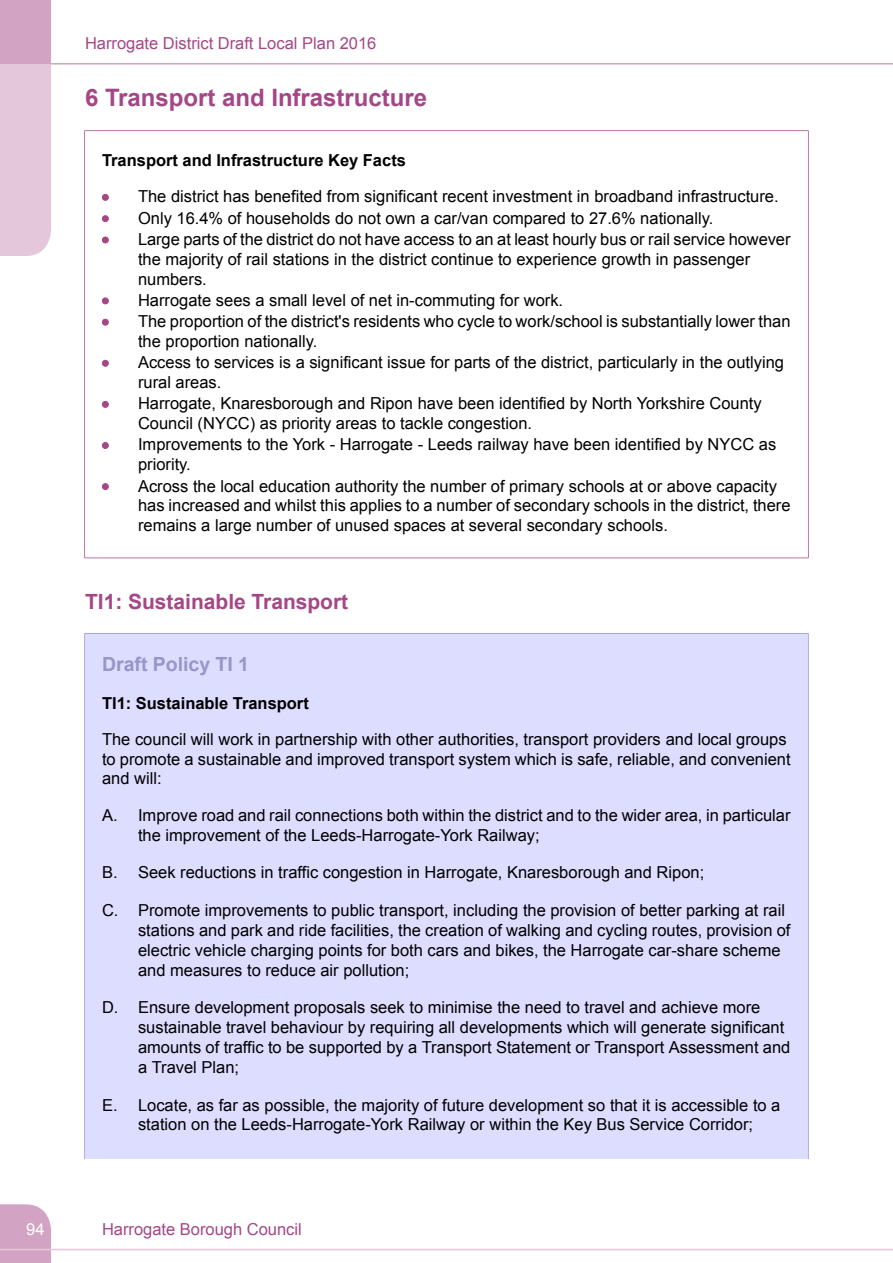
<style>
.page{position:relative;width:893px;height:1263px;background:#fff}
.page>*{position:absolute;margin:0;border:0;box-sizing:border-box;transform-origin:0 0}
.t1{font:700 24px "Arial";color:#a54686}
.t2{font:700 21px "Arial";color:#a54686}
.t3{font:700 19.5px "Arial";color:#9696c9}
.t4{font:16.5px/19.8px "Arial";color:#000}
.t5{font:700 16.5px "Arial";color:#000}
.t6{font:16.5px "Arial";color:#a54686}
.t7{font:16.5px "Arial";color:#fff}
</style>
<div class="page">
<div style="left:84px;top:633px;width:725px;height:526px;background:#ddf"></div>
<svg style="left:0;top:1204px;width:893px;height:59px"></svg>
<div style="left:0;top:0;width:51px;height:63px;background:#d2a3c3"></div>
<svg style="left:0;top:63px;width:893px;height:495px"></svg>
<p class="t6" style="left:85px;top:37px;width:293px">Harrogate District Draft Local Plan 2016</p>
<h1 class="t1" style="left:85px;top:88px;width:344px">6 Transport and Infrastructure</h1>
<p class="t5" style="left:102px;top:154px;width:305px">Transport and Infrastructure Key Facts</p>
<p class="t4" style="left:138px;top:187px;width:654px;line-height:21.3px">The district has benefited from significant recent investment in broadband infrastructure.<br>Only 16.4% of households do not own a car/van compared to 27.6% nationally.<br>Large parts of the district do not have access to an at least hourly bus or rail service however</p>
<p class="t4" style="left:138px;top:251px;width:614px">the majority of rail stations in the district continue to experience growth in passenger numbers.</p>
<p class="t4" style="left:138px;top:291px;width:654px;line-height:21.3px">Harrogate sees a small level of net in-commuting for work.<br>The proportion of the district's residents who cycle to work/school is substantially lower than</p>
<p class="t4" style="left:138px;top:332px;width:647px;line-height:21.3px">the proportion nationally.<br>Access to services is a significant issue for parts of the district, particularly in the outlying</p>
<p class="t4" style="left:138px;top:373px;width:625px;line-height:21.3px">rural areas.<br>Harrogate, Knaresborough and Ripon have been identified by North Yorkshire County</p>
<p class="t4" style="left:138px;top:414px;width:640px;line-height:21.3px">Council (NYCC) as priority areas to tackle congestion.<br>Improvements to the York - Harrogate - Leeds railway have been identified by NYCC as</p>
<p class="t4" style="left:138px;top:455px;width:640px;line-height:21.3px">priority.<br>Across the local education authority the number of primary schools at or above capacity</p>
<p class="t4" style="left:138px;top:497px;width:654px">has increased and whilst this applies to a number of secondary schools in the district, there remains a large number of unused spaces at several secondary schools.</p>
<p class="t2" style="left:85px;top:594px;width:265px">TI1: Sustainable Transport</p>
<p class="t3" style="left:102px;top:657px;width:149px">Draft Policy TI 1</p>
<p class="t5" style="left:102px;top:696px;width:208px">TI1: Sustainable Transport</p>
<p class="t4" style="left:102px;top:731px;width:690px">The council will work in partnership with other authorities, transport providers and local groups to promote a sustainable and improved transport system which is safe, reliable, and convenient and will:</p>
<p class="t4" style="left:138px;top:807px;width:654px;text-indent:-36px">A. Improve road and rail connections both within the district and to the wider area, in particular the improvement of the Leeds-Harrogate-York Railway;</p>
<p class="t4" style="left:102px;top:864px;width:604px">B. Seek reductions in traffic congestion in Harrogate, Knaresborough and Ripon;</p>
<p class="t4" style="left:138px;top:902px;width:654px;text-indent:-36px">C. Promote improvements to public transport, including the provision of better parking at rail stations and park and ride facilities, the creation of walking and cycling routes, provision of electric vehicle charging points for both cars and bikes, the Harrogate car-share scheme and measures to reduce air pollution;</p>
<p class="t4" style="left:138px;top:999px;width:654px;text-indent:-36px">D. Ensure development proposals seek to minimise the need to travel and achieve more sustainable travel behaviour by requiring all developments which will generate significant amounts of traffic to be supported by a Transport Statement or Transport Assessment and a Travel Plan;</p>
<p class="t4" style="left:102px;top:1096px;width:680px;text-align:center">E. Locate, as far as possible, the majority of future development so that it is accessible to a station on the Leeds-Harrogate-York Railway or within the Key Bus Service Corridor;</p>
<p class="t7" style="left:26px;top:1222px;width:20px">94</p>
<p class="t6" style="left:102px;top:1222px;width:201px">Harrogate Borough Council</p>
</div>
